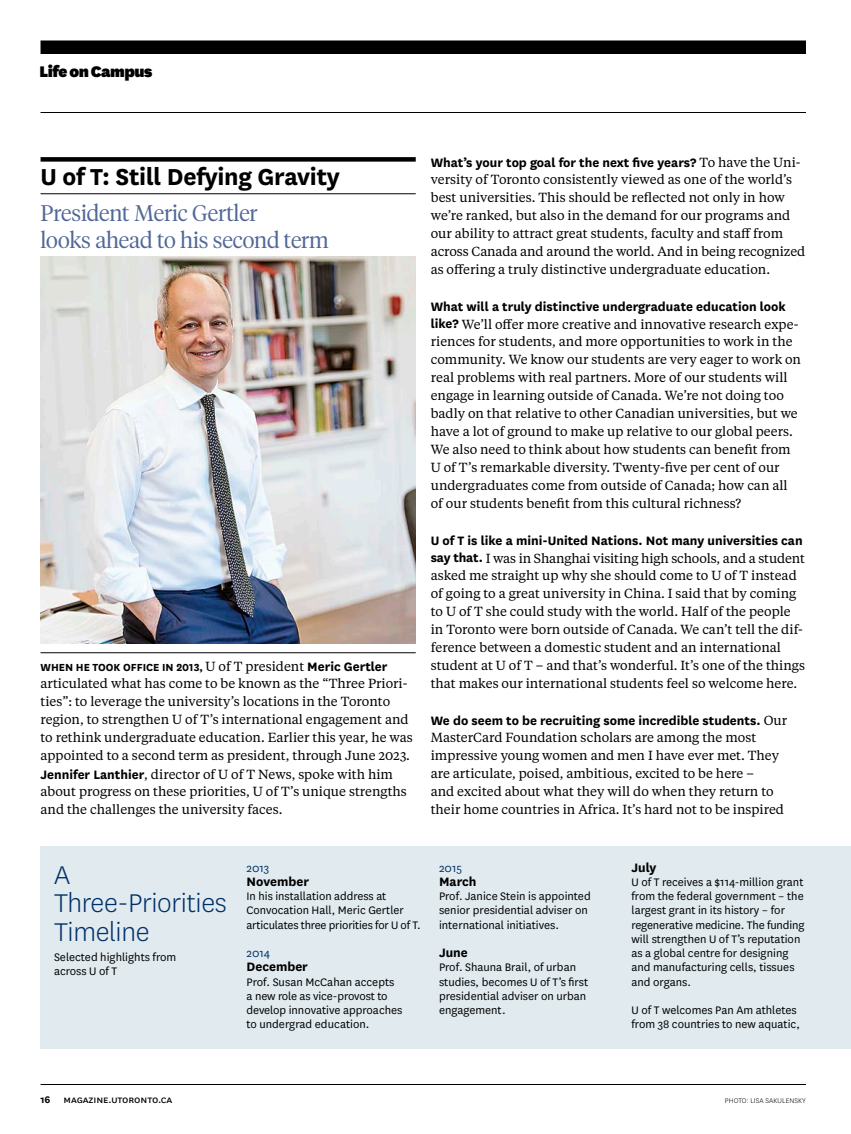
<style>
.page{position:relative;width:851px;height:1134px;background:#fff}
.page>*{position:absolute;margin:0;border:0;box-sizing:border-box;transform-origin:0 0}
.t1{font:300 30px/28.5px "National";letter-spacing:-.01em;color:#003168}
.t2{font:700 27px "National";letter-spacing:-.01em;color:#000}
.t3{font:300 22.5px/27px "Tiempos Headline";letter-spacing:-.01em;color:#516897}
.t4{font:900 18px "National";letter-spacing:-.03em;color:#000}
.t5{font:700 14.25px "National";color:#000}
.t6{font:13.2px/18px "Tiempos Text";color:#000}
.t7{font:12.75px/14.2px "National";color:#000}
.t8{font:12.75px "National";color:#003168}
.t9{font:700 12px "National";color:#000}
.t10{font:11.25px "National";letter-spacing:-.01em;color:#000}
.t11{font:300 7.8px "National";letter-spacing:.01em;color:#000}
.s1{font-family:"Tiempos Text";font-weight:400;font-size:13.2px}
.s2{font-size:14.25px}
.s3{font-family:"National";font-weight:700;font-size:14.25px}
.s4{font-weight:700}
</style>
<div class="page">
<img style="left:40px;top:256px;width:376px;height:388px">
<div style="left:40px;top:846px;width:810px;height:202px;background:#e1ebef"></div>
<div style="left:41px;top:157px;width:375px;height:5px;background:#000"></div>
<hr style="left:41px;top:193px;width:375px;height:1px;background:#000">
<hr style="left:40px;top:652px;width:376px;height:1px;background:#000">
<hr style="left:40px;top:1084px;width:766px;height:1px;background:#000">
<hr style="left:40px;top:112px;width:766px;height:1px;background:#000">
<div style="left:40px;top:40px;width:766px;height:14px;background:#000"></div>
<h3 class="t4" style="left:40px;top:58px;width:114px">Life on Campus</h3>
<h2 class="t2" style="left:41px;top:157px;width:301px">U of T: Still Defying Gravity</h2>
<h3 class="t3" style="left:41px;top:198px;width:290px">President Meric Gertler<br>looks ahead to his second term</h3>
<p class="t9" style="left:40px;top:658px;width:348px">WHEN HE TOOK OFFICE IN 2013, <span class="s1">U of T president</span> <span class="s2">Meric Gertler</span></p>
<p class="t6" style="left:40px;top:674px;width:374px">articulated what has come to be known as the “Three Priori&shy;ties”: to leverage the university’s locations in the Toronto region, to strengthen U of T’s international engagement and to rethink undergraduate education. Earlier this year, he was appointed to a second term as president, through June 2023.<br><span class="s3">Jennifer Lanthier</span>, director of U of T News, spoke with him about progress on these priorities, U of T’s unique strengths and the challenges the university faces.</p>
<p class="t5" style="left:430px;top:152px;width:371px">What’s your top goal for the next five years? <span class="s1">To have the Uni-</span></p>
<p class="t6" style="left:431px;top:170px;width:376px">versity of Toronto consistently viewed as one of the world’s best universities. This should be reflected not only in how we’re ranked, but also in the demand for our programs and our ability to attract great students, faculty and staff from across Canada and around the world. And in being recognized as offering a truly distinctive undergraduate education.</p>
<p class="t5" style="left:430px;top:296px;width:356px">What will a truly distinctive undergraduate education look</p>
<p class="t6" style="left:430px;top:314px;width:372px"><span class="s3">like?</span> We’ll offer more creative and innovative research expe&shy;riences for students, and more opportunities to work in the community. We know our students are very eager to work on real problems with real partners. More of our students will engage in learning outside of Canada. We’re not doing too badly on that relative to other Canadian universities, but we have a lot of ground to make up relative to our global peers.<br>We also need to think about how students can benefit from U of T’s remarkable diversity. Twenty-five per cent of our undergraduates come from outside of Canada; how can all of our students benefit from this cultural richness?</p>
<p class="t5" style="left:430px;top:530px;width:373px">U of T is like a mini-United Nations. Not many universities can</p>
<p class="t6" style="left:430px;top:548px;width:376px"><span class="s3">say that.</span> I was in Shanghai visiting high schools, and a student asked me straight up why she should come to U of T instead of going to a great university in China. I said that by coming to U of T she could study with the world. Half of the people in Toronto were born outside of Canada. We can’t tell the dif&shy;ference between a domestic student and an international student at U of T – and that’s wonderful. It’s one of the things that makes our international students feel so welcome here.</p>
<p class="t5" style="left:430px;top:710px;width:358px">We do seem to be recruiting some incredible students. <span class="s1">Our</span></p>
<p class="t6" style="left:431px;top:728px;width:355px">MasterCard Foundation scholars are among the most impressive young women and men I have ever met. They are articulate, poised, ambitious, excited to be here –<br>and excited about what they will do when they return to their home countries in Africa. It’s hard not to be inspired</p>
<h1 class="t1" style="left:54px;top:859px;width:174px">A<br>Three-Priorities<br>Timeline</h1>
<p class="t7" style="left:54px;top:949px;width:124px">Selected highlights from across U of T</p>
<p class="t8" style="left:246px;top:859px;width:25px">2013</p>
<p class="t5" style="left:246px;top:871px;width:64px">November</p>
<p class="t7" style="left:246px;top:888px;width:176px">In his installation address at<br>Convocation Hall, Meric Gertler articulates three priorities for U of T.</p>
<p class="t8" style="left:246px;top:945px;width:25px">2014</p>
<p class="t5" style="left:246px;top:957px;width:63px">December</p>
<p class="t7" style="left:246px;top:974px;width:157px">Prof. Susan McCahan accepts a new role as vice-provost to develop innovative approaches to undergrad education.</p>
<p class="t8" style="left:439px;top:859px;width:24px">2015</p>
<p class="t5" style="left:439px;top:871px;width:39px">March</p>
<p class="t7" style="left:439px;top:888px;width:153px">Prof. Janice Stein is appointed senior presidential adviser on international initiatives.</p>
<p class="t5" style="left:439px;top:943px;width:30px">June</p>
<p class="t7" style="left:439px;top:960px;width:151px">Prof. Shauna Brail, of urban studies, becomes U of T’s first presidential adviser on urban engagement.</p>
<p class="t5" style="left:631px;top:857px;width:27px">July</p>
<p class="t7" style="left:631px;top:874px;width:175px">U of T receives a $114-million grant from the federal government – the largest grant in its history – for regenerative medicine. The funding will strengthen U of T’s reputation as a global centre for designing and manufacturing cells, tissues and organs.</p>
<p class="t7" style="left:631px;top:1002px;width:170px">U of T welcomes Pan Am athletes from 38 countries to new aquatic,</p>
<p class="t10" style="left:40px;top:1092px;width:133px"><span class="s4">16</span> MAGAZINE.UTORONTO.CA</p>
<p class="t11" style="left:724px;top:1095px;width:83px">PHOTO: LISA SAKULENSKY</p>
</div>
